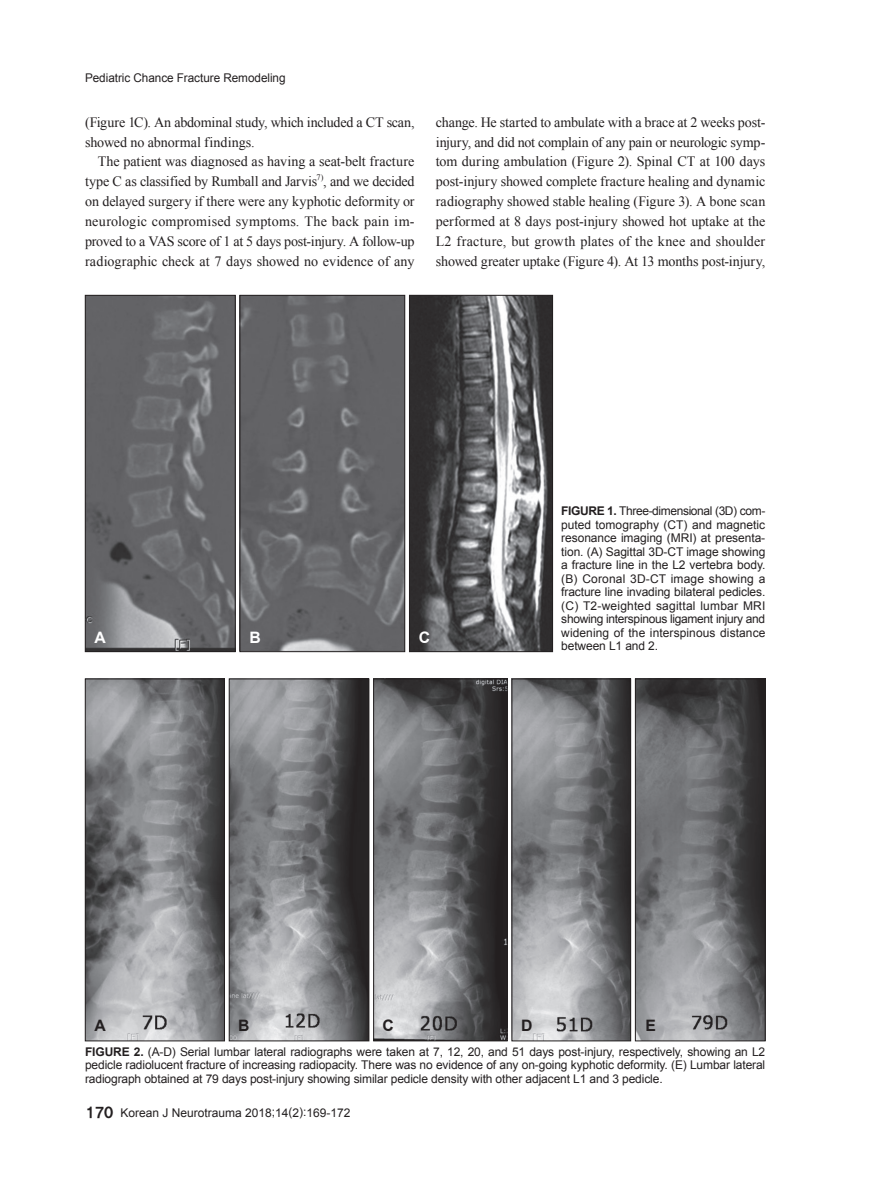
<style>
.page{position:relative;width:893px;height:1191px;background:#fff}
.page>*{position:absolute;margin:0;border:0;box-sizing:border-box;transform-origin:0 0}
.t1{font:700 15.75px "Arial";color:#231f20}
.t2{font:700 15.75px "Arial";color:#fff}
.t3{font:14.25px/20px "Times New Roman";letter-spacing:-.01em;color:#231f20;text-align:justify}
.t4{font:12px/13.5px "Arial";letter-spacing:-.005em;color:#231f20;text-align:justify}
.t5{font:8.25px "Times New Roman";color:#231f20}
.s1{font-weight:700}
.s2{font-family:"Korean GD";font-weight:800;font-size:15px}
</style>
<div class="page">
<img style="left:87px;top:297px;width:146px;height:353px">
<div style="left:85px;top:295px;width:150px;height:357px;border:1px solid #231f20"></div>
<img style="left:242px;top:297px;width:161px;height:353px">
<div style="left:240px;top:295px;width:165px;height:357px;border:1px solid #231f20"></div>
<img style="left:411px;top:297px;width:140px;height:353px">
<div style="left:409px;top:295px;width:144px;height:357px;border:1px solid #231f20"></div>
<img style="left:87px;top:680px;width:136px;height:359px">
<div style="left:85px;top:678px;width:140px;height:363px;border:1px solid #231f20"></div>
<img style="left:231px;top:680px;width:136px;height:359px">
<div style="left:229px;top:678px;width:140px;height:363px;border:1px solid #231f20"></div>
<img style="left:375px;top:680px;width:130px;height:359px">
<div style="left:373px;top:678px;width:134px;height:363px;border:1px solid #231f20"></div>
<img style="left:514px;top:680px;width:115px;height:359px">
<div style="left:512px;top:678px;width:119px;height:363px;border:1px solid #231f20"></div>
<img style="left:637px;top:680px;width:126px;height:359px">
<div style="left:635px;top:678px;width:130px;height:363px;border:1px solid #231f20"></div>
<p class="t4" style="left:85px;top:71px;width:202px">Pediatric Chance Fracture Remodeling</p>
<p class="t3" style="left:85px;top:112px;width:331px">(Figure 1C). An abdominal study, which included a CT scan, showed no abnormal findings.</p>
<p class="t3" style="left:85px;top:151px;width:331px;text-align:right">The patient was diagnosed as having a seat-belt fracture type C as classified by Rumball and Jarvis , and we decided</p>
<p class="t5" style="left:317px;top:171px;width:8px">7)</p>
<p class="t3" style="left:85px;top:191px;width:331px">on delayed surgery if there were any kyphotic deformity or neurologic compromised symptoms. The back pain im&shy;proved to a VAS score of 1 at 5 days post-injury. A follow-up radiographic check at 7 days showed no evidence of any</p>
<p class="t3" style="left:436px;top:112px;width:331px">change. He started to ambulate with a brace at 2 weeks post&shy;injury, and did not complain of any pain or neurologic symp&shy;tom during ambulation (Figure 2). Spinal CT at 100 days post-injury showed complete fracture healing and dynamic radiography showed stable healing (Figure 3). A bone scan performed at 8 days post-injury showed hot uptake at the L2 fracture, but growth plates of the knee and shoulder showed greater uptake (Figure 4). At 13 months post-injury,</p>
<p class="t2" style="left:95px;top:626px;width:13px">A</p>
<p class="t2" style="left:249px;top:626px;width:13px">B</p>
<p class="t2" style="left:419px;top:626px;width:13px">C</p>
<p class="t4" style="left:561px;top:504px;width:206px"><span class="s1">FIGURE 1.</span> Three-dimensional (3D) com&shy;puted tomography (CT) and magnetic resonance imaging (MRI) at presenta&shy;tion. (A) Sagittal 3D-CT image showing a fracture line in the L2 vertebra body. (B) Coronal 3D-CT image showing a fracture line invading bilateral pedicles. (C) T2-weighted sagittal lumbar MRI showing interspinous ligament injury and widening of the interspinous distance between L1 and 2.</p>
<p class="t1" style="left:95px;top:1015px;width:13px">A</p>
<p class="t1" style="left:238px;top:1015px;width:13px">B</p>
<p class="t1" style="left:383px;top:1015px;width:13px">C</p>
<p class="t1" style="left:521px;top:1015px;width:13px">D</p>
<p class="t1" style="left:645px;top:1015px;width:12px">E</p>
<p class="t4" style="left:85px;top:1045px;width:682px"><span class="s1">FIGURE 2.</span> (A-D) Serial lumbar lateral radiographs were taken at 7, 12, 20, and 51 days post-injury, respectively, showing an L2 pedicle radiolucent fracture of increasing radiopacity. There was no evidence of any on-going kyphotic deformity. (E) Lumbar lateral radiograph obtained at 79 days post-injury showing similar pedicle density with other adjacent L1 and 3 pedicle.</p>
<p class="t4" style="left:85px;top:1106px;width:267px"><span class="s2">170</span> Korean J Neurotrauma 2018;14(2):169-172</p>
</div>
